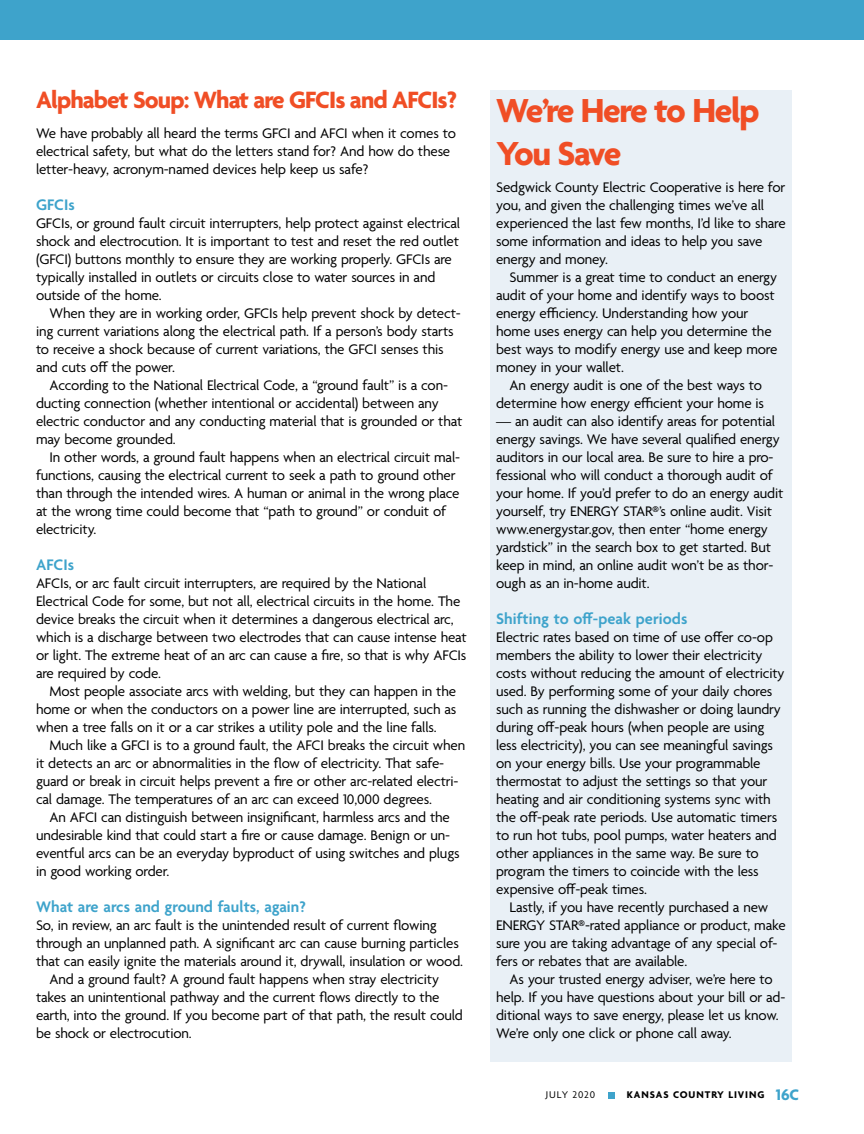
<style>
.page{position:relative;width:864px;height:1134px;background:#fff}
.page>*{position:absolute;margin:0;border:0;box-sizing:border-box;transform-origin:0 0}
.t1{font:700 36px/43.2px "Agenda";letter-spacing:-.04em;color:#f04e25}
.t2{font:700 25.5px "Agenda";letter-spacing:-.035em;color:#f04e25}
.t3{font:600 16.5px "Agenda";letter-spacing:.005em;color:#3ea3cb}
.t4{font:15px/18px "Agenda";letter-spacing:-.01em;color:#000}
.t5{font:700 10.5px "Agenda";letter-spacing:.09em;color:#000}
.t6{font:10.5px "Agenda";letter-spacing:.09em;color:#000}
.s1{font-size:16.5px;color:#3ea3cb}
</style>
<div class="page">
<div style="left:490px;top:90px;width:302px;height:972px;background:#e9f0f6"></div>
<div style="left:0;top:0;width:864px;height:40px;background:#3ea3cb"></div>
<div style="left:608px;top:1092px;width:6px;height:7px;background:#3ea3cb"></div>
<h2 class="t2" style="left:36px;top:86px;width:423px">Alphabet Soup: What are GFCIs and AFCIs?</h2>
<p class="t4" style="left:36px;top:125px;width:422px">We have probably all heard the terms GFCI and AFCI when it comes to electrical safety, but what do the letters stand for? And how do these letter-heavy, acronym-named devices help keep us safe?</p>
<p class="t3" style="left:36px;top:196px;width:40px">GFCIs</p>
<p class="t4" style="left:36px;top:215px;width:426px">GFCIs, or ground fault circuit interrupters, help protect against electrical shock and electrocution. It is important to test and reset the red outlet (GFCI) buttons monthly to ensure they are working properly. GFCIs are typically installed in outlets or circuits close to water sources in and outside of the home.</p>
<p class="t4" style="left:36px;top:305px;width:426px;text-indent:14px">When they are in working order, GFCIs help prevent shock by detect&shy;ing current variations along the electrical path. If a person’s body starts to receive a shock because of current variations, the GFCI senses this and cuts off the power.</p>
<p class="t4" style="left:36px;top:377px;width:428px;text-indent:14px">According to the National Electrical Code, a “ground fault” is a con&shy;ducting connection (whether intentional or accidental) between any electric conductor and any conducting material that is grounded or that may become grounded.</p>
<p class="t4" style="left:36px;top:449px;width:426px;text-indent:14px">In other words, a ground fault happens when an electrical circuit mal&shy;functions, causing the electrical current to seek a path to ground other than through the intended wires. A human or animal in the wrong place at the wrong time could become that “path to ground” or conduit of electricity.</p>
<p class="t3" style="left:36px;top:556px;width:40px">AFCIs</p>
<p class="t4" style="left:36px;top:575px;width:432px">AFCIs, or arc fault circuit interrupters, are required by the National Electrical Code for some, but not all, electrical circuits in the home. The device breaks the circuit when it determines a dangerous electrical arc, which is a discharge between two electrodes that can cause intense heat or light. The extreme heat of an arc can cause a fire, so that is why AFCIs are required by code.</p>
<p class="t4" style="left:36px;top:683px;width:422px;text-align:justify;text-indent:14px">Most people associate arcs with welding, but they can happen in the home or when the conductors on a power line are interrupted, such as when a tree falls on it or a car strikes a utility pole and the line falls.</p>
<p class="t4" style="left:36px;top:737px;width:431px;text-indent:14px">Much like a GFCI is to a ground fault, the AFCI breaks the circuit when it detects an arc or abnormalities in the flow of electricity. That safe&shy;guard or break in circuit helps prevent a fire or other arc-related electri&shy;cal damage. The temperatures of an arc can exceed 10,000 degrees.</p>
<p class="t4" style="left:36px;top:809px;width:425px;text-indent:14px">An AFCI can distinguish between insignificant, harmless arcs and the undesirable kind that could start a fire or cause damage. Benign or un&shy;eventful arcs can be an everyday byproduct of using switches and plugs in good working order.</p>
<p class="t3" style="left:36px;top:898px;width:271px">What are arcs and ground faults, again?</p>
<p class="t4" style="left:36px;top:917px;width:402px">So, in review, an arc fault is the unintended result of current flowing</p>
<p class="t4" style="left:36px;top:935px;width:424px">through an unplanned path. A significant arc can cause burning particles</p>
<p class="t4" style="left:36px;top:953px;width:429px">that can easily ignite the materials around it, drywall, insulation or wood.</p>
<p class="t4" style="left:50px;top:971px;width:391px">And a ground fault? A ground fault happens when stray electricity</p>
<p class="t4" style="left:36px;top:989px;width:405px">takes an unintentional pathway and the current flows directly to the</p>
<p class="t4" style="left:36px;top:1007px;width:428px">earth, into the ground. If you become part of that path, the result could</p>
<p class="t4" style="left:36px;top:1025px;width:157px">be shock or electrocution.</p>
<h1 class="t1" style="left:496px;top:91px;width:265px">We’re Here to Help<br>You Save</h1>
<p class="t4" style="left:496px;top:179px;width:291px">Sedgwick County Electric Cooperative is here for you, and given the challenging times we’ve all experienced the last few months, I’d like to share some information and ideas to help you save energy and money.</p>
<p class="t4" style="left:496px;top:269px;width:283px;text-indent:14px">Summer is a great time to conduct an energy audit of your home and identify ways to boost energy efficiency. Understanding how your home uses energy can help you determine the best ways to modify energy use and keep more money in your wallet.</p>
<p class="t4" style="left:496px;top:377px;width:270px;text-align:right">An energy audit is one of the best ways to determine how energy efficient your home is</p>
<p class="t4" style="left:496px;top:413px;width:289px">— an audit can also identify areas for potential energy savings. We have several qualified energy auditors in our local area. Be sure to hire a pro&shy;fessional who will conduct a thorough audit of your home. If you’d prefer to do an energy audit yourself, try ENERGY STAR®’s online audit. Visit www.energystar.gov, then enter “home energy yardstick” in the search box to get started. But keep in mind, an online audit won’t be as thor&shy;ough as an in-home audit.</p>
<p class="t3" style="left:496px;top:610px;width:193px">Shifting to off-peak periods</p>
<p class="t4" style="left:496px;top:629px;width:290px">Electric rates based on time of use offer co-op members the ability to lower their electricity costs without reducing the amount of electricity used. By performing some of your daily chores such as running the dishwasher or doing laundry during off-peak hours (when people are using less electricity), you can see meaningful savings on your energy bills. Use your programmable thermostat to adjust the settings so that your heating and air conditioning systems sync with the off-peak rate periods. Use automatic timers to run hot tubs, pool pumps, water heaters and other appliances in the same way. Be sure to program the timers to coincide with the less expensive off-peak times.</p>
<p class="t4" style="left:496px;top:899px;width:291px;text-indent:14px">Lastly, if you have recently purchased a new ENERGY STAR®-rated appliance or product, make sure you are taking advantage of any special of&shy;fers or rebates that are available.</p>
<p class="t4" style="left:496px;top:971px;width:291px;text-indent:14px">As your trusted energy adviser, we’re here to help. If you have questions about your bill or ad&shy;ditional ways to save energy, please let us know.<br>We’re only one click or phone call away.</p>
<p class="t6" style="left:546px;top:1089px;width:51px">JULY 2020</p>
<p class="t5" style="left:627px;top:1089px;width:174px">KANSAS COUNTRY LIVING <span class="s1">16C</span></p>
</div>
